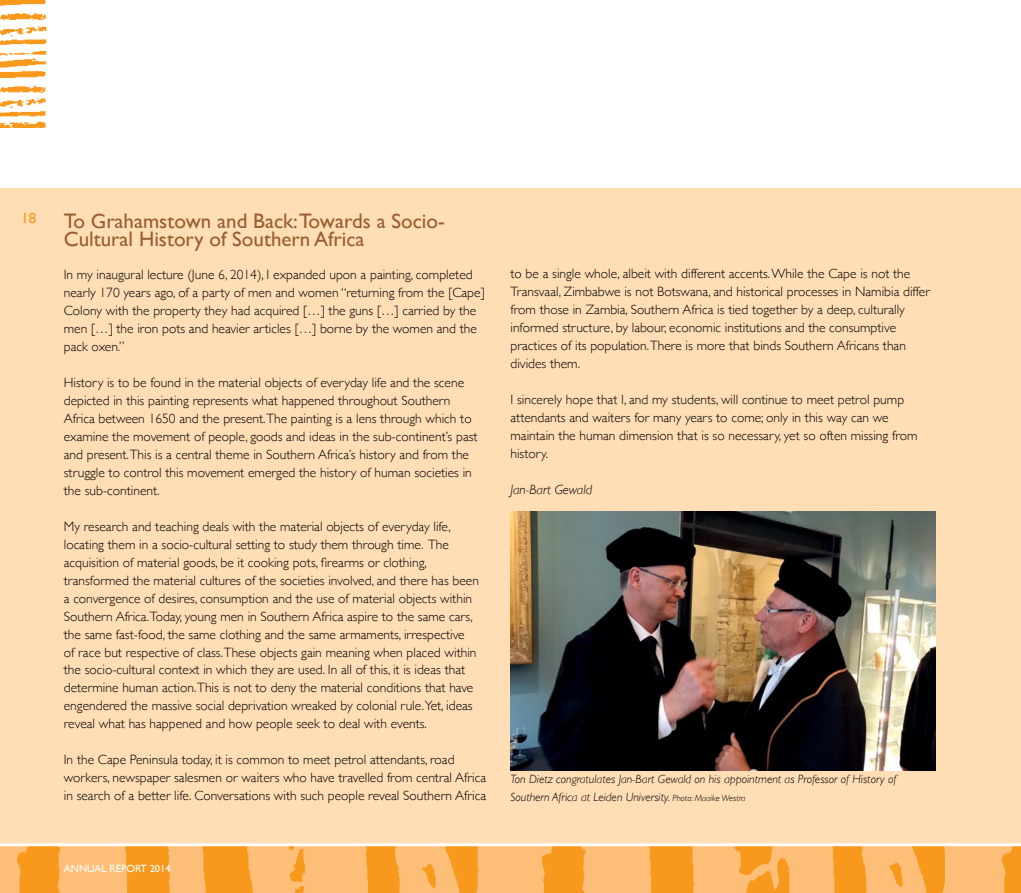
<style>
.page{position:relative;width:1021px;height:893px;background:#fff}
.page>*{position:absolute;margin:0;border:0;box-sizing:border-box;transform-origin:0 0}
.t1{font:21px/18px "Gill Sans";color:#995e2f}
.t2{font:15px "Gill Sans";color:#f8991d}
.t3{font:300 13.5px/18px "Gill Sans";color:#000}
.t4{font:italic 300 13.5px "Gill Sans";color:#000}
.t5{font:italic 300 12px/18px "Gill Sans";color:#000}
.t6{font:10.5px "Gill Sans";color:#fff}
.s1{font-size:9px}
.s2{font-style:inherit}
</style>
<div class="page">
<img style="left:0;top:0;width:47px;height:128px">
<div style="left:0;top:189px;width:1020px;height:666px;background:#ffddb5"></div>
<img style="left:0;top:846px;width:1020px;height:47px">
<hr style="left:0;top:843px;width:1020px;height:3px;background:#fff">
<img style="left:510px;top:512px;width:425px;height:259px">
<p class="t2" style="left:21px;top:209px;width:16px">18</p>
<h1 class="t1" style="left:64px;top:211px;width:382px">To Grahamstown and Back:Towards a Socio-<br>Cultural History of Southern Africa</h1>
<p class="t3" style="left:64px;top:264px;width:422px">In my inaugural lecture (June 6, 2014), I expanded upon a painting, completed nearly 170 years ago, of a party of men and women “returning from the [Cape] Colony with the property they had acquired […] the guns […] carried by the men […] the iron pots and heavier articles […] borne by the women and the pack oxen.”</p>
<p class="t3" style="left:64px;top:372px;width:415px">History is to be found in the material objects of everyday life and the scene depicted in this painting represents what happened throughout Southern Africa between 1650 and the present.The painting is a lens through which to examine the movement of people, goods and ideas in the sub-continent’s past and present.This is a central theme in Southern Africa’s history and from the struggle to control this movement emerged the history of human societies in the sub-continent.</p>
<p class="t3" style="left:64px;top:516px;width:416px">My research and teaching deals with the material objects of everyday life, locating them in a socio-cultural setting to study them through time. The acquisition of material goods, be it cooking pots, firearms or clothing, transformed the material cultures of the societies involved, and there has been a convergence of desires, consumption and the use of material objects within Southern Africa.Today, young men in Southern Africa aspire to the same cars, the same fast-food, the same clothing and the same armaments, irrespective<br>of race but respective of class.These objects gain meaning when placed within the socio-cultural context in which they are used. In all of this, it is ideas that determine human action.This is not to deny the material conditions that have engendered the massive social deprivation wreaked by colonial rule.Yet, ideas reveal what has happened and how people seek to deal with events.</p>
<p class="t3" style="left:64px;top:750px;width:424px">In the Cape Peninsula today, it is common to meet petrol attendants, road workers, newspaper salesmen or waiters who have travelled from central Africa in search of a better life. Conversations with such people reveal Southern Africa</p>
<p class="t3" style="left:510px;top:264px;width:421px">to be a single whole, albeit with different accents.While the Cape is not the Transvaal, Zimbabwe is not Botswana, and historical processes in Namibia differ from those in Zambia, Southern Africa is tied together by a deep, culturally informed structure, by labour, economic institutions and the consumptive practices of its population.There is more that binds Southern Africans than divides them.</p>
<p class="t3" style="left:510px;top:390px;width:408px">I sincerely hope that I, and my students, will continue to meet petrol pump attendants and waiters for many years to come; only in this way can we maintain the human dimension that is so necessary, yet so often missing from history.</p>
<p class="t4" style="left:510px;top:482px;width:83px">Jan-Bart Gewald</p>
<p class="t5" style="left:510px;top:770px;width:387px">Ton Dietz congratulates Jan-Bart Gewald on his appointment as Professor of History of<br>Southern Africa at Leiden University. <span class="s1">Photo: Maaike Westra</span></p>
<p class="t6" style="left:64px;top:862px;width:108px">ANNUAL REPORT <span class="s2">2014</span></p>
</div>
